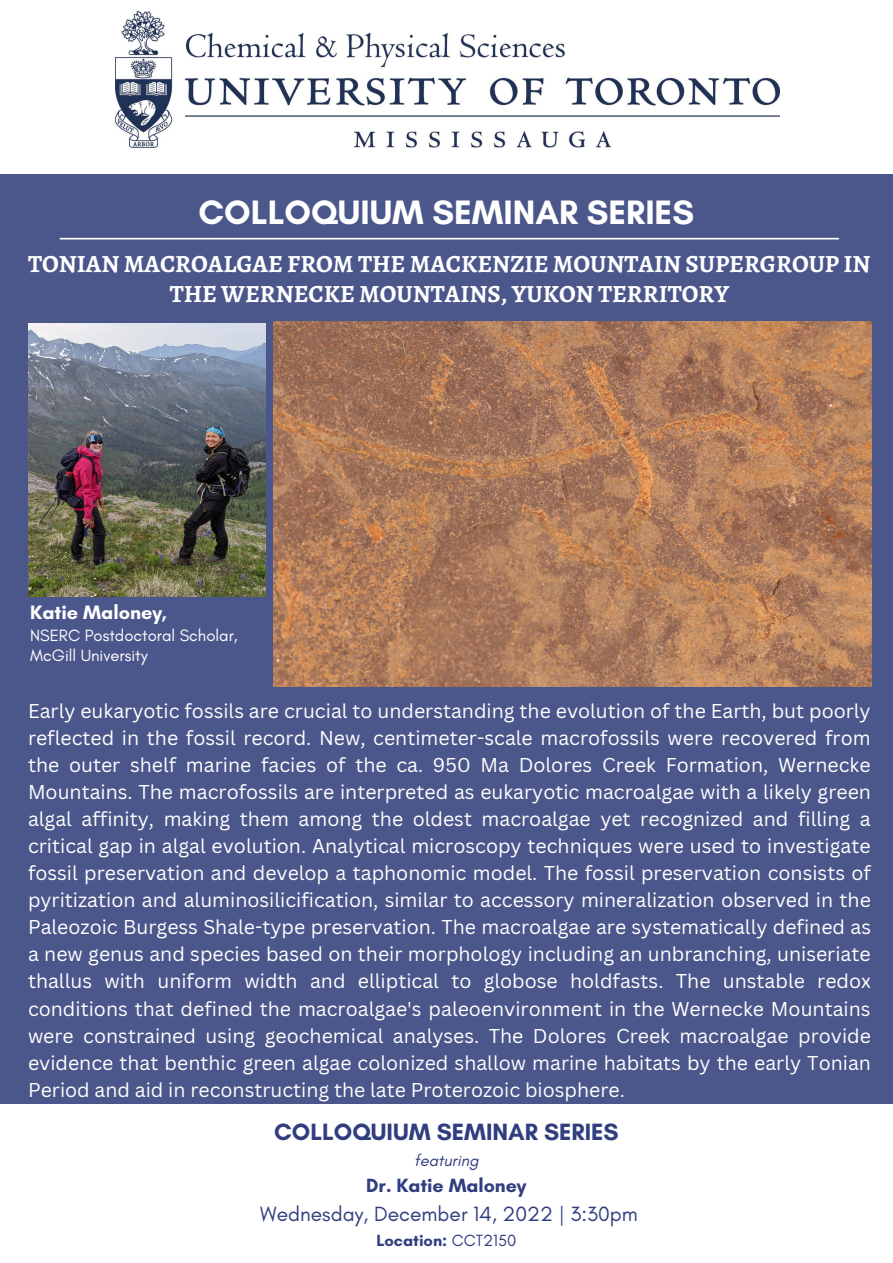
<style>
.page{position:relative;width:893px;height:1263px;background:#4b568b}
.page>*{position:absolute;margin:0;border:0;box-sizing:border-box;transform-origin:0 0}
.t1{font:700 34.5px "Glacial Indifference";color:#fff}
.t2{font:700 24.75px/30.4px "Alegreya";color:#fff;text-align:center}
.t3{font:700 24px "Glacial Indifference";color:#303e80}
.t4{font:21px "Glacial Indifference";color:#303e80}
.t5{font:700 19.8px "Glacial Indifference";color:#fff}
.t6{font:19.5px/27px "Canva Sans";color:#fff;text-align:justify}
.t7{font:700 19.5px "Glacial Indifference";color:#303e80}
.t8{font:16.65px/20.9px "Glacial Indifference";color:#fff}
.t9{font:700 16.5px "Glacial Indifference";color:#303e80}
.t10{font:italic 16.5px "Glacial Indifference";color:#303e80}
.s1{font-weight:400}
</style>
<div class="page">
<div style="left:0;top:0;width:893px;height:174px;background:#fff"></div>
<img style="left:115px;top:11px;width:664px;height:136px">
<div style="left:0;top:1104px;width:893px;height:159px;background:#fff"></div>
<img style="left:28px;top:324px;width:237px;height:272px">
<img style="left:273px;top:322px;width:598px;height:364px">
<hr style="left:60px;top:238px;width:778px;height:1px;background:#fff">
<h1 class="t1" style="left:199px;top:191px;width:497px">COLLOQUIUM SEMINAR SERIES</h1>
<p class="t2" style="left:28px;top:248px;width:844px">TONIAN MACROALGAE FROM THE MACKENZIE MOUNTAIN SUPERGROUP IN<br>THE WERNECKE MOUNTAINS, YUKON TERRITORY</p>
<p class="t5" style="left:30px;top:600px;width:138px">Katie Maloney,</p>
<p class="t8" style="left:30px;top:624px;width:209px">NSERC Postdoctoral Scholar,<br>McGill University</p>
<p class="t6" style="left:28px;top:697px;width:844px">Early eukaryotic fossils are crucial to understanding the evolution of the Earth, but poorly reflected in the fossil record. New, centimeter-scale macrofossils were recovered from the outer shelf marine facies of the ca. 950 Ma Dolores Creek Formation, Wernecke Mountains. The macrofossils are interpreted as eukaryotic macroalgae with a likely green algal affinity, making them among the oldest macroalgae yet recognized and filling a critical gap in algal evolution. Analytical microscopy techniques were used to investigate fossil preservation and develop a taphonomic model. The fossil preservation consists of pyritization and aluminosilicification, similar to accessory mineralization observed in the Paleozoic Burgess Shale-type preservation. The macroalgae are systematically defined as a new genus and species based on their morphology including an unbranching, uniseriate thallus with uniform width and elliptical to globose holdfasts. The unstable redox conditions that defined the macroalgae's paleoenvironment in the Wernecke Mountains were constrained using geochemical analyses. The Dolores Creek macroalgae provide evidence that benthic green algae colonized shallow marine habitats by the early Tonian Period and aid in reconstructing the late Proterozoic biosphere.</p>
<p class="t3" style="left:274px;top:1117px;width:346px">COLLOQUIUM SEMINAR SERIES</p>
<p class="t10" style="left:414px;top:1150px;width:66px">featuring</p>
<p class="t7" style="left:366px;top:1173px;width:162px">Dr. Katie Maloney</p>
<p class="t4" style="left:260px;top:1201px;width:379px">Wednesday, December 14, 2022 | 3:30pm</p>
<p class="t9" style="left:376px;top:1230px;width:141px">Location: <span class="s1">CCT2150</span></p>
</div>
